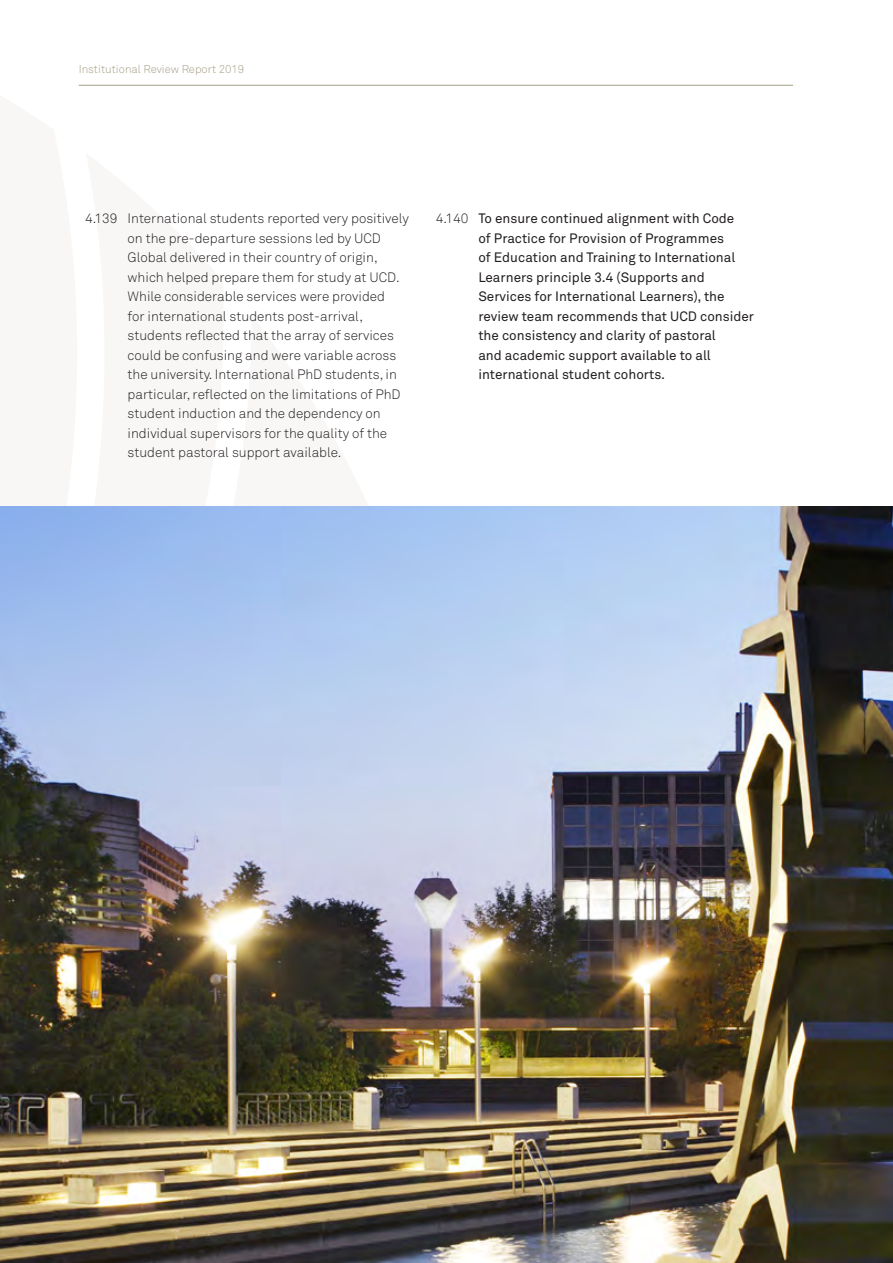
<style>
.page{position:relative;width:893px;height:1263px;background:#fff}
.page>*{position:absolute;margin:0;border:0;box-sizing:border-box;transform-origin:0 0}
.List_Paragraph-space{font:300 13.5px/19.5px "Akkurat";color:#231f20}
.List_Paragraph-space-2{font:13.5px/19.5px "Akkurat";color:#231f20}
.t1{font:300 11.25px "Akkurat";color:#a79f87}
.s1{font-weight:300}
</style>
<div class="page">
<hr style="left:79px;top:85px;width:714px;height:1px;background:#a79f87">
<img style="left:0;top:506px;width:893px;height:757px">
<p class="t1" style="left:79px;top:62px;width:167px">Institutional Review Report 2019</p>
<p class="List_Paragraph-space" style="left:128px;top:209px;width:283px;text-indent:-43px">4.139 International students reported very positively on the pre-departure sessions led by UCD Global delivered in their country of origin, which helped prepare them for study at UCD.<br>While considerable services were provided<br>for international students post-arrival, students reflected that the array of services could be confusing and were variable across the university. International PhD students, in particular, reflected on the limitations of PhD student induction and the dependency on individual supervisors for the quality of the student pastoral support available.</p>
<p class="List_Paragraph-space-2" style="left:478px;top:209px;width:277px;text-indent:-43px"><span class="s1">4.140</span> To ensure continued alignment with Code<br>of Practice for Provision of Programmes<br>of Education and Training to International Learners principle 3.4 (Supports and Services for International Learners), the review team recommends that UCD consider the consistency and clarity of pastoral<br>and academic support available to all international student cohorts.</p>
</div>
